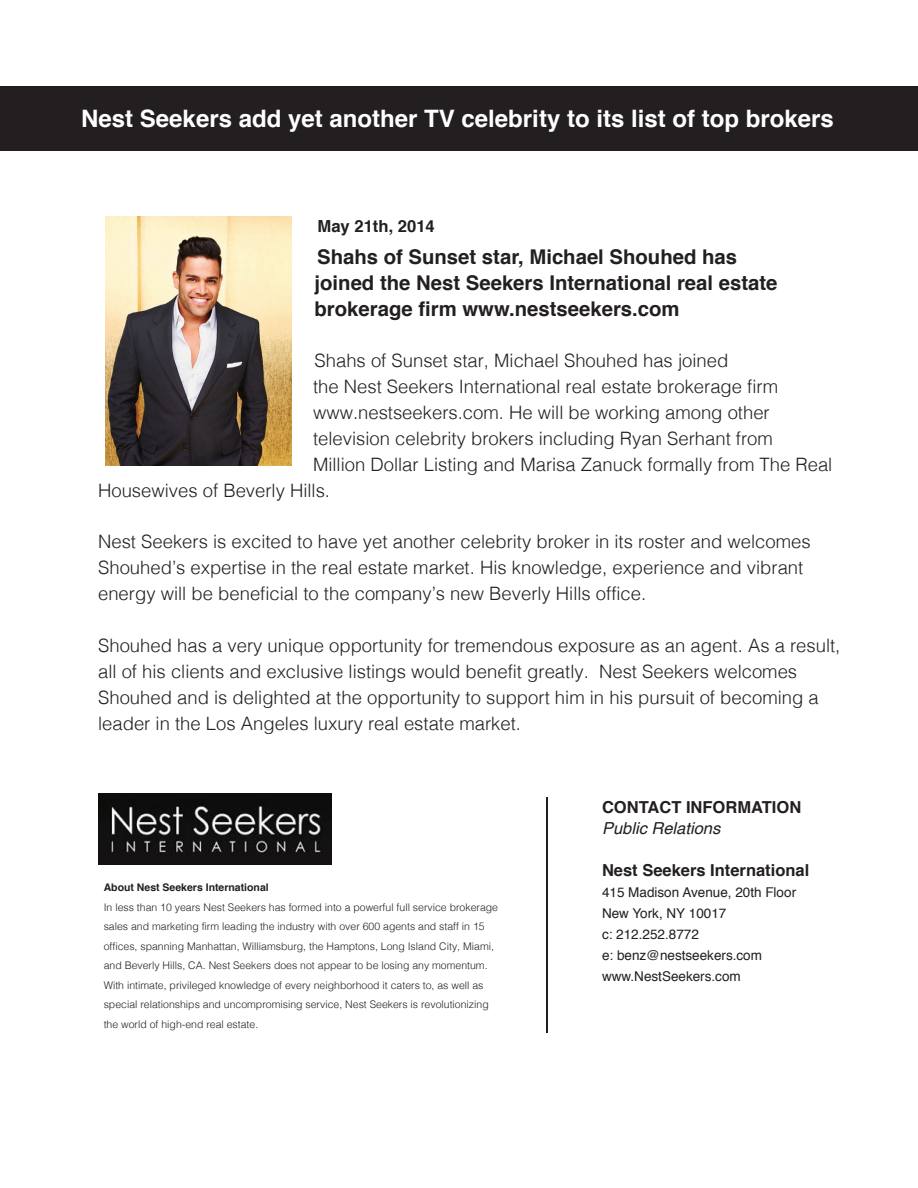
<style>
.page{position:relative;width:918px;height:1188px;background:#fff}
.page>*{position:absolute;margin:0;border:0;box-sizing:border-box;transform-origin:0 0}
.t1{font:700 24px "Helvetica";color:#fff}
.t2{font:700 20.25px/25.8px "Helvetica";color:#231f20}
.t3{font:300 18.45px/25.8px "Helvetica";color:#231f20}
.t4{font:700 16.65px "Helvetica";color:#231f20}
.t5{font:700 16.5px "Helvetica";color:#231f20}
.t6{font:italic 16.5px "Helvetica";color:#231f20}
.t7{font:13.5px/21px "Helvetica";color:#231f20}
.t8{font:300 10.5px/19.5px "Helvetica";color:#231f20}
.t9{font:700 10.5px "Helvetica";color:#231f20}
</style>
<div class="page">
<div style="left:0;top:87px;width:918px;height:64px;background:#231f20"></div>
<img style="left:105px;top:217px;width:186px;height:248px">
<img style="left:98px;top:793px;width:233px;height:72px">
<hr style="left:546px;top:797px;width:2px;height:235px;background:#231f20">
<h1 class="t1" style="left:81px;top:99px;width:754px">Nest Seekers add yet another TV celebrity to its list of top brokers</h1>
<p class="t4" style="left:318px;top:212px;width:119px">May 21th, 2014</p>
<p class="t2" style="left:315px;top:244px;width:465px">Shahs of Sunset star, Michael Shouhed has joined the Nest Seekers International real estate brokerage firm www.nestseekers.com</p>
<p class="t3" style="left:315px;top:347px;width:415px">Shahs of Sunset star, Michael Shouhed has joined</p>
<p class="t3" style="left:313px;top:373px;width:467px">the Nest Seekers International real estate brokerage firm</p>
<p class="t3" style="left:313px;top:398px;width:458px">www.nestseekers.com. He will be working among other</p>
<p class="t3" style="left:313px;top:424px;width:461px">television celebrity brokers including Ryan Serhant from</p>
<p class="t3" style="left:313px;top:450px;width:521px">Million Dollar Listing and Marisa Zanuck formally from The Real</p>
<p class="t3" style="left:98px;top:476px;width:233px">Housewives of Beverly Hills.</p>
<p class="t3" style="left:98px;top:528px;width:714px">Nest Seekers is excited to have yet another celebrity broker in its roster and welcomes<br>Shouhed’s expertise in the real estate market. His knowledge, experience and vibrant energy will be beneficial to the company’s new Beverly Hills office.</p>
<p class="t3" style="left:98px;top:631px;width:744px">Shouhed has a very unique opportunity for tremendous exposure as an agent. As a result, all of his clients and exclusive listings would benefit greatly. Nest Seekers welcomes Shouhed and is delighted at the opportunity to support him in his pursuit of becoming a leader in the Los Angeles luxury real estate market.</p>
<p class="t9" style="left:104px;top:879px;width:167px">About Nest Seekers International</p>
<p class="t8" style="left:104px;top:897px;width:396px">In less than 10 years Nest Seekers has formed into a powerful full service brokerage sales and marketing firm leading the industry with over 600 agents and staff in 15 offices, spanning Manhattan, Williamsburg, the Hamptons, Long Island City, Miami, and Beverly Hills, CA. Nest Seekers does not appear to be losing any momentum.<br>With intimate, privileged knowledge of every neighborhood it caters to, as well as special relationships and uncompromising service, Nest Seekers is revolutionizing the world of high-end real estate.</p>
<p class="t5" style="left:602px;top:794px;width:201px">CONTACT INFORMATION</p>
<p class="t6" style="left:602px;top:815px;width:120px">Public Relations</p>
<p class="t5" style="left:602px;top:857px;width:209px">Nest Seekers International</p>
<p class="t7" style="left:602px;top:882px;width:196px">415 Madison Avenue, 20th Floor<br>New York, NY 10017<br>c: 212.252.8772<br>e: benz@nestseekers.com www.NestSeekers.com</p>
</div>
